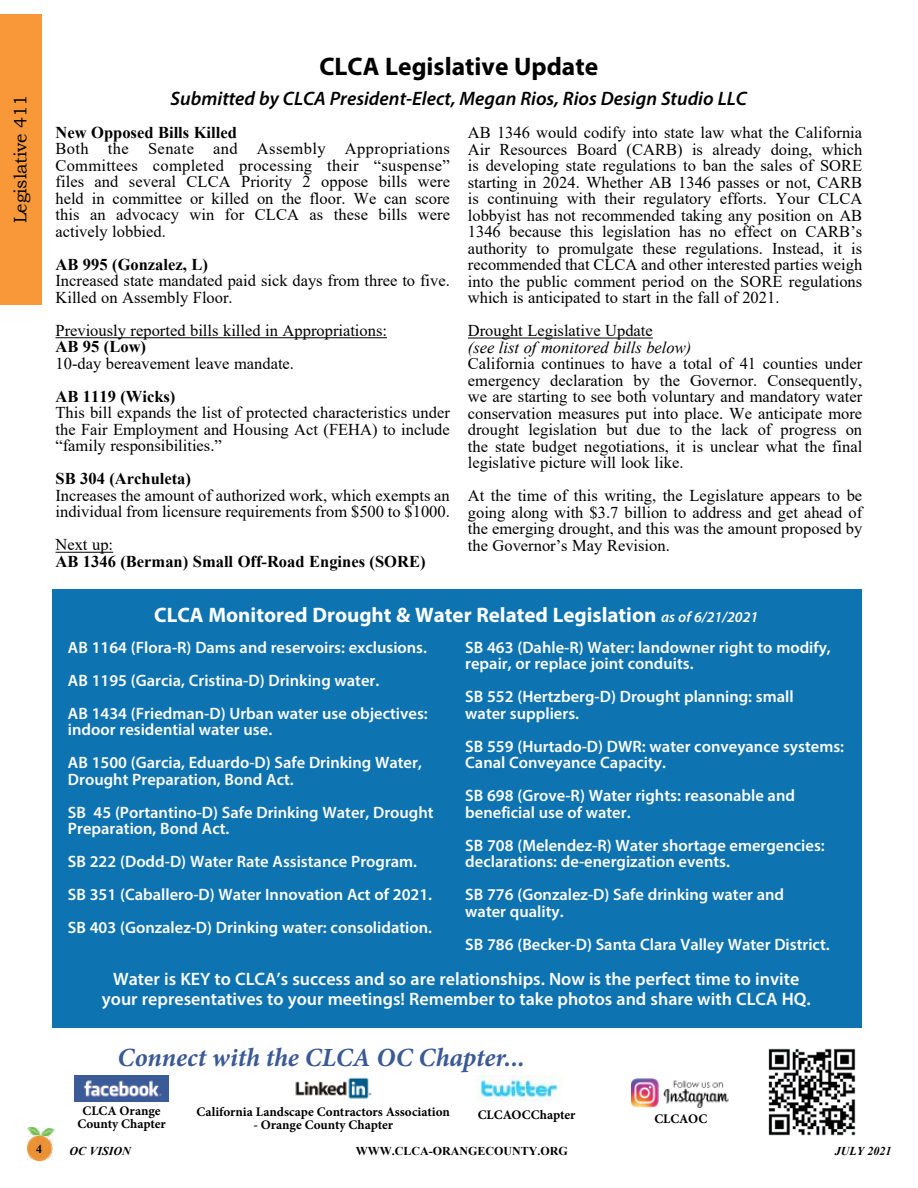
<style>
.page{position:relative;width:918px;height:1188px;background:#fff}
.page>*{position:absolute;margin:0;border:0;box-sizing:border-box;transform-origin:0 0}
.t1{font:italic 700 26.25px "Minion Pro";letter-spacing:-.005em;color:#3a5997}
.t2{font:700 25.5px "Myriad Pro";color:#000}
.t3{font:700 21px "Myriad Pro";color:#fff}
.t4{font:italic 600 19.5px "Myriad Pro";color:#000}
.t5{font:600 18px/19.5px "Myriad Pro";color:#fff;text-align:center}
.t6{font:18px "Bookman Old Style";letter-spacing:-.01em;color:#000}
.t7{font:16.5px/16.5px "Times New Roman";color:#000;text-align:justify}
.t8{font:600 16.5px/33px "Myriad Pro";color:#fff}
.t9{font:700 16.5px "Times New Roman";color:#000}
.t10{font:italic 16.5px "Times New Roman";color:#000}
.t11{font:700 13.2px/13.2px "Minion Pro";color:#000;text-align:center}
.t12{font:700 12px "Times New Roman";color:#000}
.t13{font:italic 700 12px "Times New Roman";color:#000}
.s1{font-weight:600;font-style:italic;font-size:15px}
</style>
<div class="page">
<div style="left:0;top:14px;width:42px;height:290px;background:#f89838"></div>
<img style="left:27px;top:1128px;width:27px;height:32px">
<hr style="left:56px;top:337px;width:331px;height:1px;background:#000">
<hr style="left:56px;top:552px;width:57px;height:1px;background:#000">
<hr style="left:468px;top:338px;width:185px;height:1px;background:#000">
<div style="left:52px;top:589px;width:810px;height:438px;background:#0e73b1"></div>
<img style="left:477px;top:1076px;width:84px;height:25px">
<img style="left:295px;top:1077px;width:77px;height:22px">
<img style="left:75px;top:1076px;width:94px;height:25px">
<img style="left:768px;top:1048px;width:88px;height:88px">
<img style="left:631px;top:1078px;width:98px;height:29px">
<p class="t6" style="left:9px;top:223px;width:130px;rotate:-90deg">Legislative 411</p>
<h2 class="t2" style="left:319px;top:49px;width:280px">CLCA Legislative Update</h2>
<p class="t4" style="left:171px;top:86px;width:578px">Submitted by CLCA President-Elect, Megan Rios, Rios Design Studio LLC</p>
<p class="t9" style="left:56px;top:121px;width:183px">New Opposed Bills Killed</p>
<p class="t7" style="left:56px;top:140px;width:396px">Both the Senate and Assembly Appropriations Committees completed processing their “suspense” files and several CLCA Priority 2 oppose bills were held in committee or killed on the floor. We can score this an advocacy win for CLCA as these bills were actively lobbied.</p>
<p class="t9" style="left:56px;top:253px;width:154px">AB 995 (Gonzalez, L)</p>
<p class="t7" style="left:56px;top:272px;width:396px">Increased state mandated paid sick days from three to five.<br>Killed on Assembly Floor.</p>
<p class="t7" style="left:56px;top:322px;width:333px">Previously reported bills killed in Appropriations:</p>
<p class="t9" style="left:56px;top:335px;width:92px">AB 95 (Low)</p>
<p class="t7" style="left:56px;top:355px;width:240px">10-day bereavement leave mandate.</p>
<p class="t9" style="left:56px;top:385px;width:121px">AB 1119 (Wicks)</p>
<p class="t7" style="left:56px;top:404px;width:396px">This bill expands the list of protected characteristics under the Fair Employment and Housing Act (FEHA) to include “family responsibilities.”</p>
<p class="t9" style="left:56px;top:467px;width:137px">SB 304 (Archuleta)</p>
<p class="t7" style="left:56px;top:487px;width:396px">Increases the amount of authorized work, which exempts an individual from licensure requirements from $500 to $1000.</p>
<p class="t7" style="left:56px;top:536px;width:59px">Next up:</p>
<p class="t9" style="left:56px;top:550px;width:372px">AB 1346 (Berman) Small Off-Road Engines (SORE)</p>
<p class="t7" style="left:468px;top:124px;width:396px">AB 1346 would codify into state law what the California Air Resources Board (CARB) is already doing, which is developing state regulations to ban the sales of SORE starting in 2024. Whether AB 1346 passes or not, CARB is continuing with their regulatory efforts. Your CLCA lobbyist has not recommended taking any position on AB 1346 because this legislation has no effect on CARB’s authority to promulgate these regulations. Instead, it is recommended that CLCA and other interested parties weigh into the public comment period on the SORE regulations which is anticipated to start in the fall of 2021.</p>
<p class="t7" style="left:468px;top:322px;width:187px">Drought Legislative Update</p>
<p class="t10" style="left:468px;top:336px;width:225px">(see list of monitored bills below)</p>
<p class="t7" style="left:468px;top:355px;width:396px">California continues to have a total of 41 counties under emergency declaration by the Governor. Consequently, we are starting to see both voluntary and mandatory water conservation measures put into place. We anticipate more drought legislation but due to the lack of progress on the state budget negotiations, it is unclear what the final legislative picture will look like.</p>
<p class="t7" style="left:468px;top:487px;width:396px">At the time of this writing, the Legislature appears to be going along with $3.7 billion to address and get ahead of the emerging drought, and this was the amount proposed by the Governor’s May Revision.</p>
<p class="t3" style="left:154px;top:601px;width:606px">CLCA Monitored Drought &amp; Water Related Legislation <span class="s1">as of 6/21/2021</span></p>
<p class="t8" style="left:68px;top:630px;width:361px">AB 1164 (Flora-R) Dams and reservoirs: exclusions.<br>AB 1195 (Garcia, Cristina-D) Drinking water.<br>AB 1434 (Friedman-D) Urban water use objectives:</p>
<p class="t8" style="left:68px;top:713px;width:355px">indoor residential water use.<br>AB 1500 (Garcia, Eduardo-D) Safe Drinking Water,</p>
<p class="t8" style="left:68px;top:762px;width:367px">Drought Preparation, Bond Act.<br>SB 45 (Portantino-D) Safe Drinking Water, Drought</p>
<p class="t8" style="left:68px;top:812px;width:366px">Preparation, Bond Act.<br>SB 222 (Dodd-D) Water Rate Assistance Program.<br>SB 351 (Caballero-D) Water Innovation Act of 2021.<br>SB 403 (Gonzalez-D) Drinking water: consolidation.</p>
<p class="t8" style="left:465px;top:638px;width:367px;line-height:16.5px">SB 463 (Dahle-R) Water: landowner right to modify, repair, or replace joint conduits.</p>
<p class="t8" style="left:465px;top:688px;width:330px;line-height:16.5px">SB 552 (Hertzberg-D) Drought planning: small water suppliers.</p>
<p class="t8" style="left:465px;top:737px;width:380px;line-height:16.5px">SB 559 (Hurtado-D) DWR: water conveyance systems:<br>Canal Conveyance Capacity.</p>
<p class="t8" style="left:465px;top:787px;width:331px;line-height:16.5px">SB 698 (Grove-R) Water rights: reasonable and beneficial use of water.</p>
<p class="t8" style="left:465px;top:836px;width:361px;line-height:16.5px">SB 708 (Melendez-R) Water shortage emergencies: declarations: de-energization events.</p>
<p class="t8" style="left:465px;top:886px;width:320px;line-height:16.5px">SB 776 (Gonzalez-D) Safe drinking water and water quality.</p>
<p class="t8" style="left:465px;top:927px;width:366px">SB 786 (Becker-D) Santa Clara Valley Water District.</p>
<p class="t5" style="left:102px;top:969px;width:710px">Water is KEY to CLCA’s success and so are relationships. Now is the perfect time to invite your representatives to your meetings! Remember to take photos and share with CLCA HQ.</p>
<h1 class="t1" style="left:118px;top:1039px;width:409px">Connect with the CLCA OC Chapter...</h1>
<p class="t11" style="left:77px;top:1104px;width:90px">CLCA Orange<br>County Chapter</p>
<p class="t11" style="left:197px;top:1105px;width:255px">California Landscape Contractors Association</p>
<p class="t11" style="left:478px;top:1108px;width:99px">CLCAOCChapter</p>
<p class="t11" style="left:253px;top:1118px;width:141px">- Orange County Chapter</p>
<p class="t11" style="left:654px;top:1112px;width:55px">CLCAOC</p>
<p class="t12" style="left:36px;top:1140px;width:7px">4</p>
<p class="t13" style="left:69px;top:1143px;width:63px">OC VISION</p>
<p class="t12" style="left:356px;top:1143px;width:214px">WWW.CLCA-ORANGECOUNTY.ORG</p>
<p class="t13" style="left:835px;top:1143px;width:58px">JULY 2021</p>
</div>
